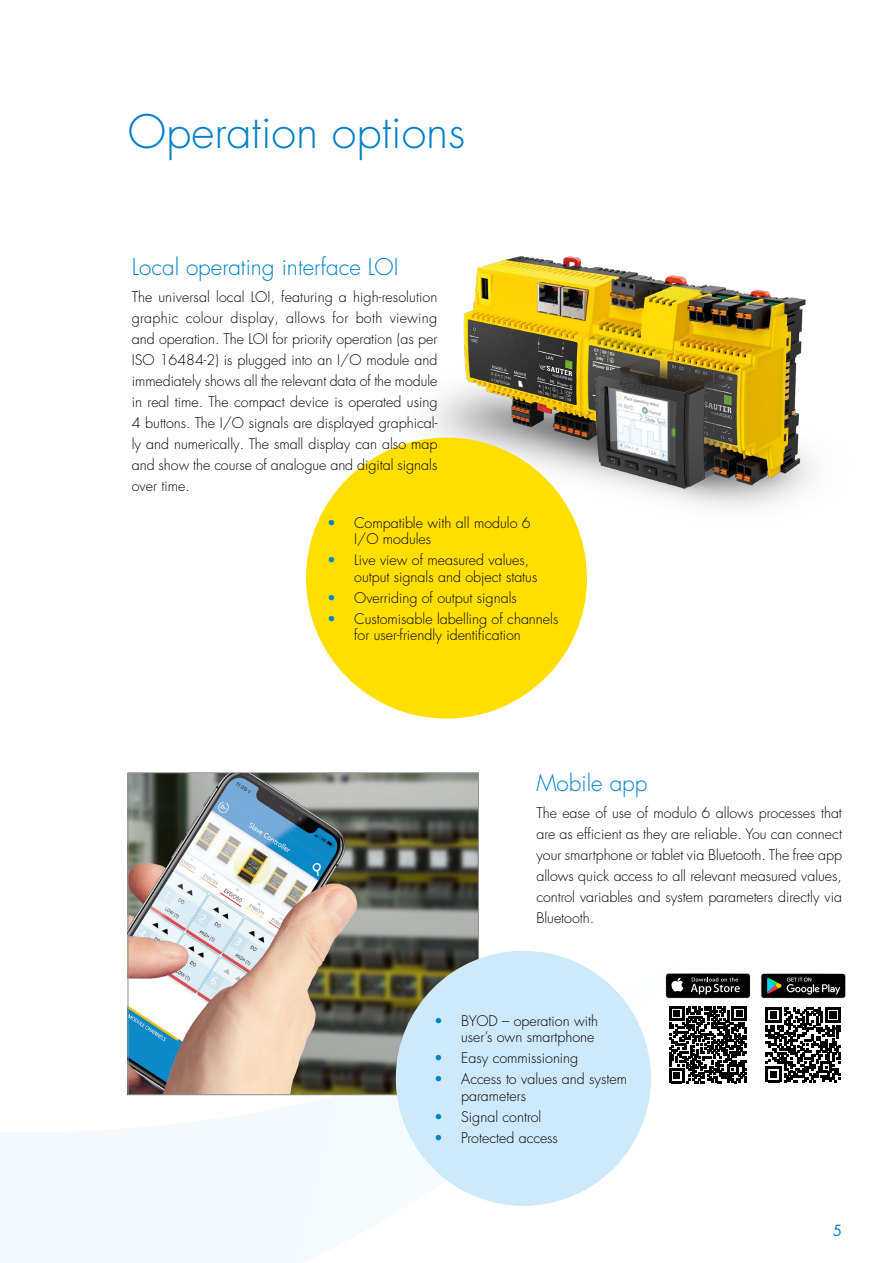
<style>
.page{position:relative;width:893px;height:1263px;background:#fff}
.page>*{position:absolute;margin:0;border:0;box-sizing:border-box;transform-origin:0 0}
.t1{font:300 45px "Futura LT Pro";color:#0081c9}
.t2{font:300 22.5px "Futura LT Pro";color:#0081c9}
.t3{font:15px "Futura LT Pro";color:#0081c9}
.t4{font:300 14.25px/21px "Futura LT Pro";color:#000}
.s1{color:#0081c9}
</style>
<div class="page">
<svg style="left:0;top:590px;width:682px;height:673px"></svg>
<img style="left:130px;top:774px;width:347px;height:319px">
<img style="left:389px;top:256px;width:423px;height:296px">
<svg style="left:669px;top:1006px;width:77px;height:77px"></svg>
<svg style="left:766px;top:1007px;width:75px;height:75px"></svg>
<svg style="left:665px;top:973px;width:85px;height:25px;background:#2f2f2f"></svg>
<svg style="left:761px;top:973px;width:85px;height:25px;background:#2a2f2c"></svg>
<div style="left:396px;top:951px;width:255px;height:255px;background:#cee9f9;border-radius:50%"></div>
<div style="left:306px;top:438px;width:281px;height:281px;background:#ffdf00;border-radius:50%"></div>
<h1 class="t1" style="left:128px;top:103px;width:339px">Operation options</h1>
<h2 class="t2" style="left:132px;top:252px;width:268px">Local operating interface LOI</h2>
<p class="t4" style="left:132px;top:286px;width:307px;text-align:justify">The universal local LOI, featuring a high-resolution graphic colour display, allows for both viewing and operation. The LOI for priority operation (as per ISO 16484-2) is plugged into an I/O module and immediately shows all the relevant data of the module in real time. The compact device is operated using 4 buttons. The I/O signals are displayed graphical&shy;ly and numerically. The small display can also map and show the course of analogue and digital signals over time.</p>
<p class="t4" style="left:354px;top:514px;width:178px;line-height:16.5px;text-indent:-27px"><span class="s1">•</span> Compatible with all modulo 6<br>I/O modules</p>
<p class="t4" style="left:354px;top:552px;width:185px;line-height:16.5px;text-indent:-27px"><span class="s1">•</span> Live view of measured values, output signals and object status</p>
<p class="t4" style="left:327px;top:587px;width:191px"><span class="s1">•</span> Overriding of output signals</p>
<p class="t4" style="left:354px;top:610px;width:206px;line-height:16.5px;text-indent:-27px"><span class="s1">•</span> Customisable labelling of channels for user-friendly identification</p>
<h2 class="t2" style="left:536px;top:768px;width:113px">Mobile app</h2>
<p class="t4" style="left:536px;top:802px;width:307px;text-align:justify">The ease of use of modulo 6 allows processes that are as efficient as they are reliable. You can connect your smartphone or tablet via Bluetooth. The free app allows quick access to all relevant measured values, control variables and system parameters directly via Bluetooth.</p>
<p class="t4" style="left:434px;top:1012px;width:165px;line-height:16.5px;text-align:right"><span class="s1">•</span> BYOD – operation with user’s own smartphone</p>
<p class="t4" style="left:434px;top:1047px;width:146px"><span class="s1">•</span> Easy commissioning</p>
<p class="t4" style="left:461px;top:1071px;width:167px;line-height:16.5px;text-indent:-27px"><span class="s1">•</span> Access to values and system parameters</p>
<p class="t4" style="left:434px;top:1106px;width:109px"><span class="s1">•</span> Signal control</p>
<p class="t4" style="left:434px;top:1127px;width:125px"><span class="s1">•</span> Protected access</p>
<p class="t3" style="left:833px;top:1220px;width:11px">5</p>
</div>
